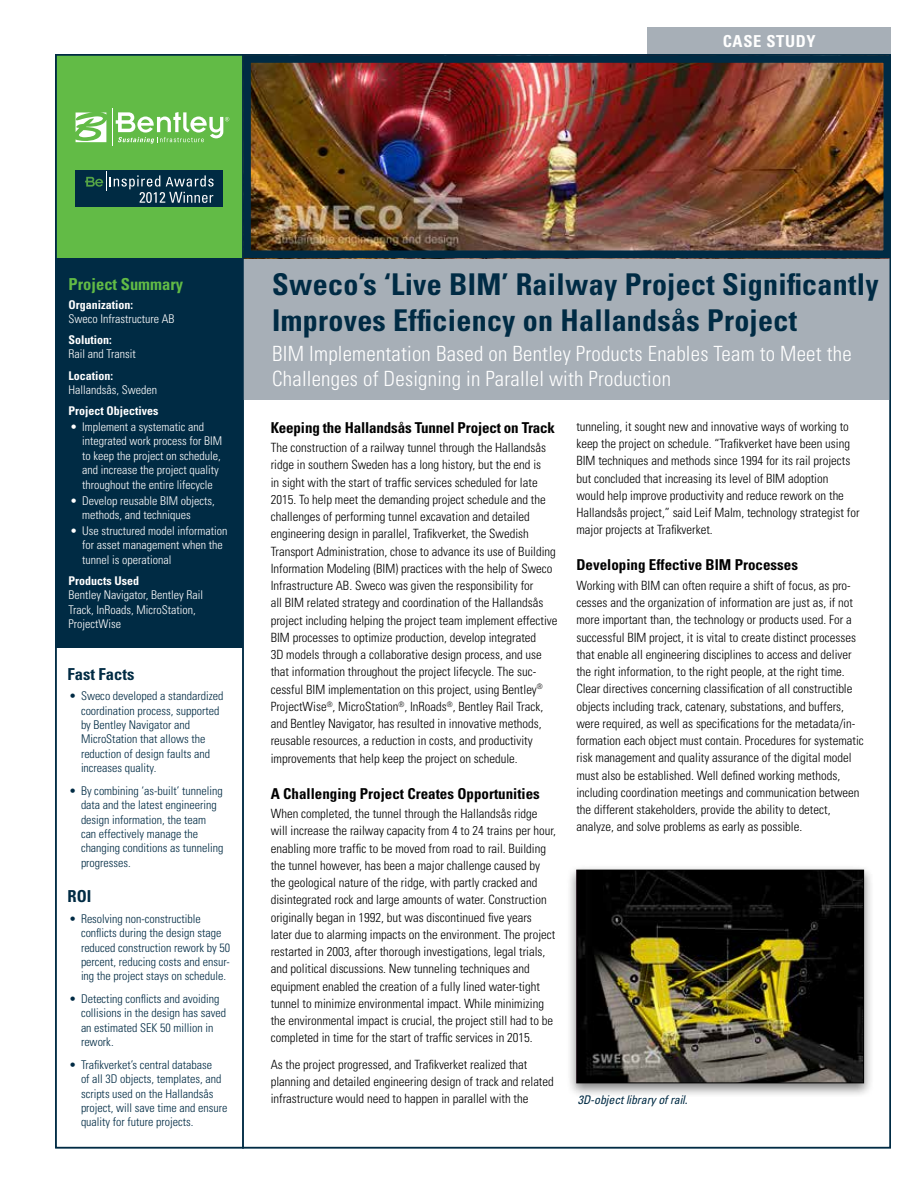
<style>
.page{position:relative;width:918px;height:1188px;background:#fff}
.page>*{position:absolute;margin:0;border:0;box-sizing:border-box;transform-origin:0 0}
.t1{font:700 condensed 30px/36px "Univers";letter-spacing:.01em;color:#002b44}
.t2{font:300 condensed 21px/25.2px "Univers";letter-spacing:.01em;color:#fff}
.t3{font:700 condensed 16.5px "Univers";color:#62bb46}
.t4{font:700 condensed 16.5px "Univers";color:#002b44}
.t5{font:700 condensed 16.5px "Univers";letter-spacing:.04em;color:#fff}
.t6{font:700 condensed 15px "Univers";color:#000}
.t7{font:300 condensed 12.75px/17.2px "Univers";color:#000}
.t8{font:300 condensed 12px/14.4px "Univers";color:#002b44}
.t9{font:300 condensed 12px/14.4px "Univers";color:#fff}
.t10{font:700 condensed 12px "Univers";color:#fff}
.t11{font:italic condensed 12px "Univers";letter-spacing:-.01em;color:#002b44}
</style>
<div class="page">
<div style="left:56px;top:55px;width:187px;height:204px;background:#62bb46"></div>
<hr style="left:112px;top:108px;width:1px;height:38px;background:#fff">
<svg style="left:76px;top:113px;width:30px;height:29px"></svg>
<svg style="left:116px;top:112px;width:113px;height:32px"></svg>
<div style="left:76px;top:170px;width:147px;height:37px;background:#002b43"></div>
<svg style="left:85px;top:172px;width:129px;height:31px"></svg>
<div style="left:648px;top:27px;width:243px;height:27px;background:#a7afb7"></div>
<div style="left:244px;top:258px;width:647px;height:141px;background:#a7afb7"></div>
<img style="left:252px;top:64px;width:630px;height:185px">
<div style="left:243px;top:55px;width:648px;height:203px;border:8px solid #002b44"></div>
<hr style="left:242px;top:54px;width:2px;height:1094px;background:#002b44">
<div style="left:55px;top:258px;width:187px;height:390px;background:#002b44"></div>
<div style="left:566px;top:864px;width:308px;height:234px;background:#000;opacity:.5"></div>
<img style="left:576px;top:869px;width:288px;height:215px">
<p class="t5" style="left:723px;top:31px;width:95px">CASE STUDY</p>
<p class="t3" style="left:69px;top:274px;width:116px">Project Summary</p>
<p class="t10" style="left:69px;top:297px;width:66px">Organization:</p>
<p class="t9" style="left:69px;top:312px;width:107px">Sweco Infrastructure AB</p>
<p class="t10" style="left:69px;top:332px;width:45px">Solution:</p>
<p class="t9" style="left:69px;top:347px;width:69px">Rail and Transit</p>
<p class="t10" style="left:69px;top:368px;width:46px">Location:</p>
<p class="t9" style="left:69px;top:383px;width:90px">Hallandsås, Sweden</p>
<p class="t10" style="left:69px;top:404px;width:91px">Project Objectives</p>
<p class="t9" style="left:82px;top:420px;width:141px;text-indent:-12px">• Implement a systematic and integrated work process for BIM to keep the project on schedule, and increase the project quality throughout the entire lifecycle</p>
<p class="t9" style="left:82px;top:493px;width:134px;text-indent:-12px">• Develop reusable BIM objects, methods, and techniques</p>
<p class="t9" style="left:82px;top:523px;width:147px;text-indent:-12px">• Use structured model information for asset management when the tunnel is operational</p>
<p class="t10" style="left:69px;top:573px;width:72px">Products Used</p>
<p class="t9" style="left:69px;top:588px;width:136px">Bentley Navigator, Bentley Rail<br>Track, InRoads, MicroStation,<br>ProjectWise</p>
<p class="t4" style="left:68px;top:664px;width:68px">Fast Facts</p>
<p class="t8" style="left:81px;top:689px;width:144px;text-indent:-12px">• Sweco developed a standardized coordination process, supported by Bentley Navigator and<br>MicroStation that allows the reduction of design faults and increases quality.</p>
<p class="t8" style="left:81px;top:783px;width:144px;text-indent:-12px">• By combining ‘as-built’ tunneling data and the latest engineering design information, the team can effectively manage the changing conditions as tunneling progresses.</p>
<p class="t4" style="left:68px;top:886px;width:25px">ROI</p>
<p class="t8" style="left:81px;top:911px;width:151px;text-indent:-12px">• Resolving non-constructible conflicts during the design stage reduced construction rework by 50 percent, reducing costs and ensur&shy;ing the project stays on schedule.</p>
<p class="t8" style="left:81px;top:992px;width:147px;text-indent:-12px">• Detecting conflicts and avoiding collisions in the design has saved an estimated SEK 50 million in rework.</p>
<p class="t8" style="left:81px;top:1057px;width:148px;text-indent:-12px">• Trafikverket’s central database<br>of all 3D objects, templates, and scripts used on the Hallandsås project, will save time and ensure quality for future projects.</p>
<h1 class="t1" style="left:272px;top:266px;width:608px">Sweco’s ‘Live BIM’ Railway Project Significantly<br>Improves Efficiency on Hallandsås Project</h1>
<h2 class="t2" style="left:272px;top:341px;width:581px">BIM Implementation Based on Bentley Products Enables Team to Meet the<br>Challenges of Designing in Parallel with Production</h2>
<p class="t6" style="left:271px;top:418px;width:286px">Keeping the Hallandsås Tunnel Project on Track</p>
<p class="t7" style="left:271px;top:439px;width:288px">The construction of a railway tunnel through the Hallandsås ridge in southern Sweden has a long history, but the end is<br>in sight with the start of traffic services scheduled for late 2015. To help meet the demanding project schedule and the challenges of performing tunnel excavation and detailed engineering design in parallel, Trafikverket, the Swedish Transport Administration, chose to advance its use of Building Information Modeling (BIM) practices with the help of Sweco Infrastructure AB. Sweco was given the responsibility for<br>all BIM related strategy and coordination of the Hallandsås project including helping the project team implement effective BIM processes to optimize production, develop integrated<br>3D models through a collaborative design process, and use that information throughout the project lifecycle. The suc&shy;cessful BIM implementation on this project, using Bentley<sup>® </sup>ProjectWise<sup>®</sup>, MicroStation<sup>®</sup>, InRoads<sup>®</sup>, Bentley Rail Track, and Bentley Navigator, has resulted in innovative methods, reusable resources, a reduction in costs, and productivity improvements that help keep the project on schedule.</p>
<p class="t6" style="left:271px;top:784px;width:271px">A Challenging Project Creates Opportunities</p>
<p class="t7" style="left:271px;top:805px;width:287px">When completed, the tunnel through the Hallandsås ridge will increase the railway capacity from 4 to 24 trains per hour, enabling more traffic to be moved from road to rail. Building the tunnel however, has been a major challenge caused by the geological nature of the ridge, with partly cracked and disintegrated rock and large amounts of water. Construction originally began in 1992, but was discontinued five years later due to alarming impacts on the environment. The project restarted in 2003, after thorough investigations, legal trials, and political discussions. New tunneling techniques and equipment enabled the creation of a fully lined water-tight tunnel to minimize environmental impact. While minimizing the environmental impact is crucial, the project still had to be completed in time for the start of traffic services in 2015.</p>
<p class="t7" style="left:271px;top:1056px;width:285px">As the project progressed, and Trafikverket realized that planning and detailed engineering design of track and related infrastructure would need to happen in parallel with the</p>
<h1 class="t1" style="left:272px;top:297px;width:98px">Bentley</h1>
<h1 class="t1" style="left:384px;top:297px;width:103px">InRoads</h1>
<h2 class="t2" style="left:272px;top:336px;width:405px">Powerful tools for the design of civil infrastructure</h2>
<p class="t7" style="left:576px;top:418px;width:285px">tunneling, it sought new and innovative ways of working to keep the project on schedule. “Trafikverket have been using BIM techniques and methods since 1994 for its rail projects but concluded that increasing its level of BIM adoption would help improve productivity and reduce rework on the Hallandsås project,” said Leif Malm, technology strategist for major projects at Trafikverket.</p>
<p class="t6" style="left:576px;top:556px;width:223px">Developing Effective BIM Processes</p>
<p class="t7" style="left:576px;top:577px;width:289px">Working with BIM can often require a shift of focus, as pro&shy;cesses and the organization of information are just as, if not more important than, the technology or products used. For a successful BIM project, it is vital to create distinct processes that enable all engineering disciplines to access and deliver the right information, to the right people, at the right time.<br>Clear directives concerning classification of all constructible objects including track, catenary, substations, and buffers, were required, as well as specifications for the metadata/in&shy;formation each object must contain. Procedures for systematic risk management and quality assurance of the digital model must also be established. Well defined working methods, including coordination meetings and communication between the different stakeholders, provide the ability to detect, analyze, and solve problems as early as possible.</p>
<p class="t11" style="left:578px;top:1092px;width:111px">3D-object library of rail.</p>
</div>
